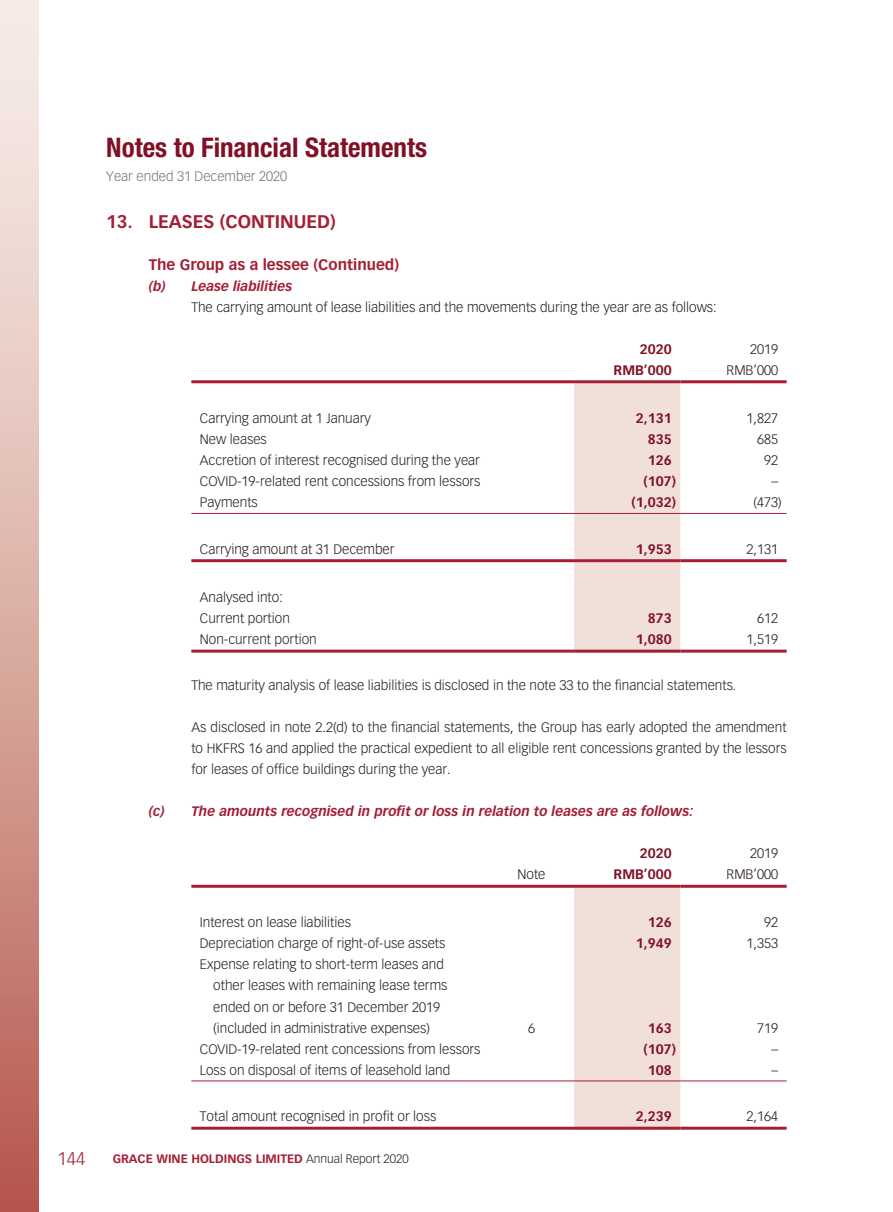
<style>
.page{position:relative;width:893px;height:1212px;background:#fff}
.page>*{position:absolute;margin:0;border:0;box-sizing:border-box;transform-origin:0 0}
.t1{font:700 condensed 27px "Helvetica Neue LT Std";color:#811026}
.t2{font:700 18px "Vectora LT Std";color:#a41f35}
.t3{font:300 18px "Vectora LT Std";color:#a41f35}
.t4{font:700 15px "Vectora LT Std";color:#a41f35}
.t5{font:300 13.5px/21px "Vectora LT Std";color:#231916}
.t6{font:italic 700 13.5px "Vectora LT Std";color:#a41f35}
.t7{font:700 13.5px "Vectora LT Std";color:#811026}
.t8{font:300 13.5px "Vectora LT Std";color:#727272}
.t9{font:700 12px "Vectora LT Std";color:#a41f35}
.s1{font-weight:300;color:#231916}
</style>
<div class="page">
<div style="left:0;top:0;width:38px;height:1212px;background:linear-gradient(to bottom,#fcf9f4,#b85c52)"></div>
<div style="left:574px;top:383px;width:106px;height:267px;background:#f1e0da"></div>
<hr style="left:191px;top:380px;width:383px;height:3px;background:#a41f35">
<hr style="left:574px;top:380px;width:106px;height:3px;background:#a41f35">
<hr style="left:680px;top:380px;width:107px;height:3px;background:#a41f35">
<hr style="left:191px;top:513px;width:383px;height:1px;background:#a41f35">
<hr style="left:574px;top:513px;width:106px;height:1px;background:#a41f35">
<hr style="left:680px;top:513px;width:107px;height:1px;background:#a41f35">
<hr style="left:191px;top:559px;width:383px;height:3px;background:#a41f35">
<hr style="left:574px;top:559px;width:106px;height:3px;background:#a41f35">
<hr style="left:680px;top:559px;width:107px;height:3px;background:#a41f35">
<hr style="left:191px;top:650px;width:383px;height:3px;background:#a41f35">
<hr style="left:574px;top:650px;width:106px;height:3px;background:#a41f35">
<hr style="left:680px;top:650px;width:107px;height:3px;background:#a41f35">
<div style="left:574px;top:888px;width:106px;height:239px;background:#f1e0da"></div>
<hr style="left:191px;top:885px;width:298px;height:3px;background:#a41f35">
<hr style="left:489px;top:885px;width:85px;height:3px;background:#a41f35">
<hr style="left:574px;top:885px;width:106px;height:3px;background:#a41f35">
<hr style="left:680px;top:885px;width:107px;height:3px;background:#a41f35">
<hr style="left:191px;top:1080px;width:298px;height:1px;background:#a41f35">
<hr style="left:489px;top:1080px;width:85px;height:1px;background:#a41f35">
<hr style="left:574px;top:1080px;width:106px;height:1px;background:#a41f35">
<hr style="left:680px;top:1080px;width:107px;height:1px;background:#a41f35">
<hr style="left:191px;top:1127px;width:298px;height:3px;background:#a41f35">
<hr style="left:489px;top:1127px;width:85px;height:3px;background:#a41f35">
<hr style="left:574px;top:1127px;width:106px;height:3px;background:#a41f35">
<hr style="left:680px;top:1127px;width:107px;height:3px;background:#a41f35">
<h1 class="t1" style="left:106px;top:131px;width:322px">Notes to Financial Statements</h1>
<p class="t8" style="left:106px;top:168px;width:182px">Year ended 31 December 2020</p>
<h2 class="t2" style="left:106px;top:210px;width:231px">13. LEASES (CONTINUED)</h2>
<p class="t4" style="left:149px;top:255px;width:252px">The Group as a lessee (Continued)</p>
<p class="t6" style="left:149px;top:278px;width:145px">(b) Lease liabilities</p>
<p class="t5" style="left:191px;top:296px;width:527px">The carrying amount of lease liabilities and the movements during the year are as follows:</p>
<p class="t7" style="left:640px;top:341px;width:33px">2020</p>
<p class="t5" style="left:750px;top:338px;width:30px">2019</p>
<p class="t7" style="left:614px;top:362px;width:60px">RMB’000</p>
<p class="t5" style="left:727px;top:359px;width:53px">RMB’000</p>
<p class="t5" style="left:200px;top:408px;width:173px">Carrying amount at 1 January</p>
<p class="t7" style="left:636px;top:410px;width:37px">2,131</p>
<p class="t5" style="left:747px;top:408px;width:33px">1,827</p>
<p class="t5" style="left:200px;top:429px;width:69px">New leases</p>
<p class="t7" style="left:648px;top:431px;width:25px">835</p>
<p class="t5" style="left:757px;top:429px;width:23px">685</p>
<p class="t5" style="left:200px;top:450px;width:282px">Accretion of interest recognised during the year</p>
<p class="t7" style="left:648px;top:452px;width:25px">126</p>
<p class="t5" style="left:764px;top:450px;width:16px">92</p>
<p class="t5" style="left:200px;top:471px;width:282px">COVID-19-related rent concessions from lessors</p>
<p class="t7" style="left:644px;top:473px;width:34px">(107)</p>
<p class="t5" style="left:771px;top:471px;width:8px">–</p>
<p class="t5" style="left:200px;top:492px;width:60px">Payments</p>
<p class="t7" style="left:632px;top:494px;width:46px">(1,032)</p>
<p class="t5" style="left:754px;top:492px;width:30px">(473)</p>
<p class="t5" style="left:200px;top:538px;width:196px">Carrying amount at 31 December</p>
<p class="t7" style="left:636px;top:540px;width:37px">1,953</p>
<p class="t5" style="left:747px;top:538px;width:33px">2,131</p>
<p class="t5" style="left:200px;top:587px;width:92px">Analysed into:<br>Current portion</p>
<p class="t7" style="left:648px;top:610px;width:25px">873</p>
<p class="t5" style="left:757px;top:608px;width:23px">612</p>
<p class="t5" style="left:200px;top:629px;width:118px">Non-current portion</p>
<p class="t7" style="left:636px;top:631px;width:37px">1,080</p>
<p class="t5" style="left:747px;top:629px;width:33px">1,519</p>
<p class="t5" style="left:191px;top:675px;width:547px">The maturity analysis of lease liabilities is disclosed in the note 33 to the financial statements.</p>
<p class="t5" style="left:191px;top:717px;width:597px;text-align:justify">As disclosed in note 2.2(d) to the financial statements, the Group has early adopted the amendment to HKFRS 16 and applied the practical expedient to all eligible rent concessions granted by the lessors for leases of office buildings during the year.</p>
<p class="t6" style="left:149px;top:803px;width:546px">(c) The amounts recognised in profit or loss in relation to leases are as follows:</p>
<p class="t7" style="left:640px;top:845px;width:33px">2020</p>
<p class="t5" style="left:750px;top:843px;width:30px">2019</p>
<p class="t5" style="left:517px;top:864px;width:30px">Note</p>
<p class="t7" style="left:614px;top:866px;width:60px">RMB’000</p>
<p class="t5" style="left:727px;top:864px;width:53px">RMB’000</p>
<p class="t5" style="left:200px;top:912px;width:153px">Interest on lease liabilities</p>
<p class="t7" style="left:648px;top:914px;width:25px">126</p>
<p class="t5" style="left:764px;top:912px;width:16px">92</p>
<p class="t5" style="left:200px;top:933px;width:247px">Depreciation charge of right-of-use assets</p>
<p class="t7" style="left:636px;top:935px;width:37px">1,949</p>
<p class="t5" style="left:747px;top:933px;width:33px">1,353</p>
<p class="t5" style="left:213px;top:954px;width:236px;text-indent:-13px">Expense relating to short-term leases and other leases with remaining lease terms ended on or before 31 December 2019 (included in administrative expenses)</p>
<p class="t5" style="left:528px;top:1017px;width:9px">6</p>
<p class="t7" style="left:648px;top:1019px;width:25px">163</p>
<p class="t5" style="left:757px;top:1017px;width:23px">719</p>
<p class="t5" style="left:200px;top:1038px;width:282px">COVID-19-related rent concessions from lessors</p>
<p class="t7" style="left:644px;top:1040px;width:34px">(107)</p>
<p class="t5" style="left:771px;top:1038px;width:8px">–</p>
<p class="t5" style="left:200px;top:1059px;width:252px">Loss on disposal of items of leasehold land</p>
<p class="t7" style="left:648px;top:1061px;width:25px">108</p>
<p class="t5" style="left:771px;top:1059px;width:8px">–</p>
<p class="t5" style="left:200px;top:1106px;width:238px">Total amount recognised in profit or loss</p>
<p class="t7" style="left:636px;top:1108px;width:37px">2,239</p>
<p class="t5" style="left:747px;top:1106px;width:33px">2,164</p>
<h2 class="t3" style="left:58px;top:1148px;width:30px">144</h2>
<p class="t9" style="left:113px;top:1151px;width:297px">GRACE WINE HOLDINGS LIMITED <span class="s1">Annual Report 2020</span></p>
</div>
